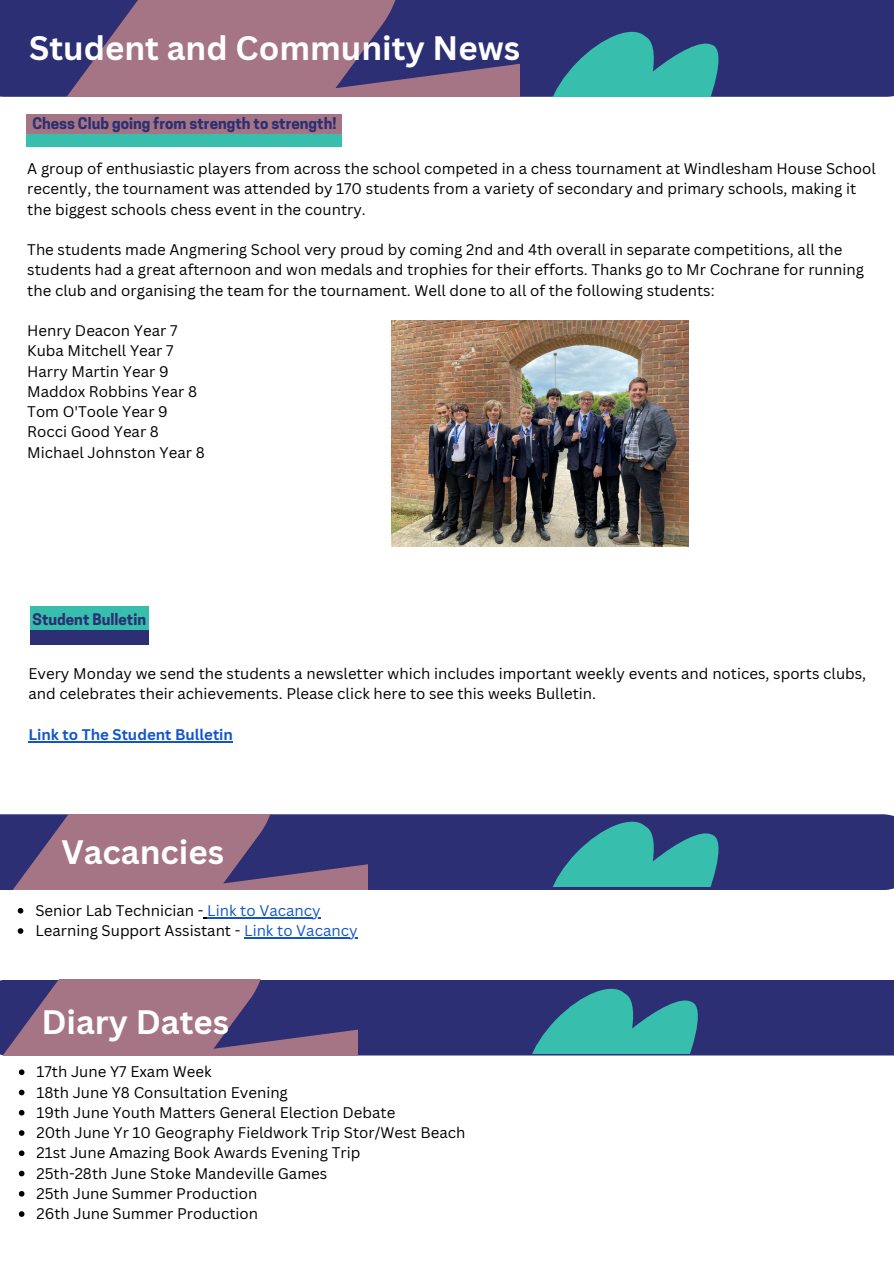
<style>
.page{position:relative;width:894px;height:1264px;background:#fff}
.page>*{position:absolute;margin:0;border:0;box-sizing:border-box;transform-origin:0 0}
.t1{font:700 33px "Canva Sans";color:#fff}
.t2{font:15px/20.2px "Canva Sans";color:#000}
.t3{font:700 15px "Cooper Hewitt";color:#2c2f73}
.t4{font:700 15px "Canva Sans";color:#15c}
.s1{color:#15c}
</style>
<div class="page">
<div style="left:0;top:0;width:893px;height:97px;background:#2c2f73"></div>
<svg style="left:36px;top:0;width:483px;height:97px;background:#785a7e"></svg>
<svg style="left:540px;top:25px;width:235px;height:71px;background:#316e8c"></svg>
<div style="left:357px;top:980px;width:536px;height:75px;background:#2c2f73"></div>
<svg style="left:0;top:979px;width:357px;height:76px;background:#7d5e7f"></svg>
<svg style="left:519px;top:981px;width:235px;height:72px;background:#316d8c"></svg>
<div style="left:26px;top:130px;width:315px;height:17px;background:#38bead"></div>
<div style="left:26px;top:114px;width:315px;height:20px;background:#a67585"></div>
<div style="left:0;top:814px;width:893px;height:76px;background:#2c2f73"></div>
<svg style="left:0;top:814px;width:367px;height:75px;background:#7a5c7e"></svg>
<svg style="left:540px;top:814px;width:235px;height:72px;background:#326e8c"></svg>
<div style="left:30px;top:629px;width:118px;height:16px;background:#2c2f73"></div>
<div style="left:30px;top:606px;width:118px;height:24px;background:#38bead"></div>
<img style="left:391px;top:320px;width:297px;height:226px">
<hr style="left:28px;top:741px;width:205px;height:1px;background:#15c">
<svg style="left:19px;top:1069px;width:5px;height:6px"></svg>
<svg style="left:19px;top:1089px;width:5px;height:6px"></svg>
<svg style="left:19px;top:1110px;width:5px;height:5px"></svg>
<svg style="left:19px;top:1130px;width:5px;height:5px"></svg>
<svg style="left:19px;top:1150px;width:5px;height:6px"></svg>
<svg style="left:19px;top:1170px;width:5px;height:6px"></svg>
<svg style="left:19px;top:1191px;width:5px;height:5px"></svg>
<svg style="left:19px;top:1211px;width:5px;height:5px"></svg>
<svg style="left:18px;top:908px;width:5px;height:5px"></svg>
<hr style="left:207px;top:917px;width:113px;height:1px;background:#15c">
<svg style="left:18px;top:928px;width:5px;height:5px"></svg>
<hr style="left:244px;top:937px;width:113px;height:1px;background:#15c">
<h1 class="t1" style="left:29px;top:25px;width:492px">Student and Community News</h1>
<p class="t3" style="left:32px;top:118px;width:305px">Chess Club going from strength to strength!</p>
<p class="t2" style="left:27px;top:158px;width:849px">A group of enthusiastic players from across the school competed in a chess tournament at Windlesham House School recently, the tournament was attended by 170 students from a variety of secondary and primary schools, making it the biggest schools chess event in the country.</p>
<p class="t2" style="left:27px;top:239px;width:838px">The students made Angmering School very proud by coming 2nd and 4th overall in separate competitions, all the students had a great afternoon and won medals and trophies for their efforts. Thanks go to Mr Cochrane for running the club and organising the team for the tournament. Well done to all of the following students:</p>
<p class="t2" style="left:27px;top:320px;width:152px">Henry Deacon Year 7</p>
<p class="t2" style="left:27px;top:340px;width:148px">Kuba Mitchell Year 7</p>
<h1 class="t2" style="left:27px;top:361px;width:143px">Harry Martin Year 9</h1>
<p class="t2" style="left:27px;top:381px;width:171px">Maddox Robbins Year 8</p>
<p class="t2" style="left:27px;top:401px;width:142px">Tom O'Toole Year 9</p>
<p class="t2" style="left:27px;top:421px;width:133px">Rocci Good Year 8</p>
<p class="t2" style="left:27px;top:442px;width:179px">Michael Johnston Year 8</p>
<p class="t3" style="left:33px;top:614px;width:115px">Student Bulletin</p>
<p class="t2" style="left:28px;top:663px;width:839px">Every Monday we send the students a newsletter which includes important weekly events and notices, sports clubs, and celebrates their achievements. Please click here to see this weeks Bulletin.</p>
<p class="t4" style="left:28px;top:724px;width:206px">Link to The Student Bulletin</p>
<p class="t1" style="left:61px;top:829px;width:164px">Vacancies</p>
<h2 class="t2" style="left:35px;top:899px;width:286px">Senior Lab Technician - <span class="s1">Link to Vacancy</span></h2>
<p class="t2" style="left:35px;top:920px;width:323px">Learning Support Assistant - <span class="s1">Link to Vacancy</span></p>
<h2 class="t1" style="left:41px;top:998px;width:189px">Diary Dates</h2>
<p class="t2" style="left:36px;top:1061px;width:176px">17th June Y7 Exam Week</p>
<p class="t2" style="left:36px;top:1081px;width:253px">18th June Y8 Consultation Evening</p>
<p class="t2" style="left:36px;top:1101px;width:360px">19th June Youth Matters General Election Debate</p>
<p class="t2" style="left:36px;top:1122px;width:430px">20th June Yr 10 Geography Fieldwork Trip Stor/West Beach</p>
<p class="t2" style="left:36px;top:1142px;width:325px">21st June Amazing Book Awards Evening Trip</p>
<p class="t2" style="left:36px;top:1162px;width:292px">25th-28th June Stoke Mandeville Games</p>
<p class="t2" style="left:36px;top:1182px;width:222px">25th June Summer Production</p>
<h2 class="t2" style="left:36px;top:1203px;width:223px">26th June Summer Production</h2>
</div>
